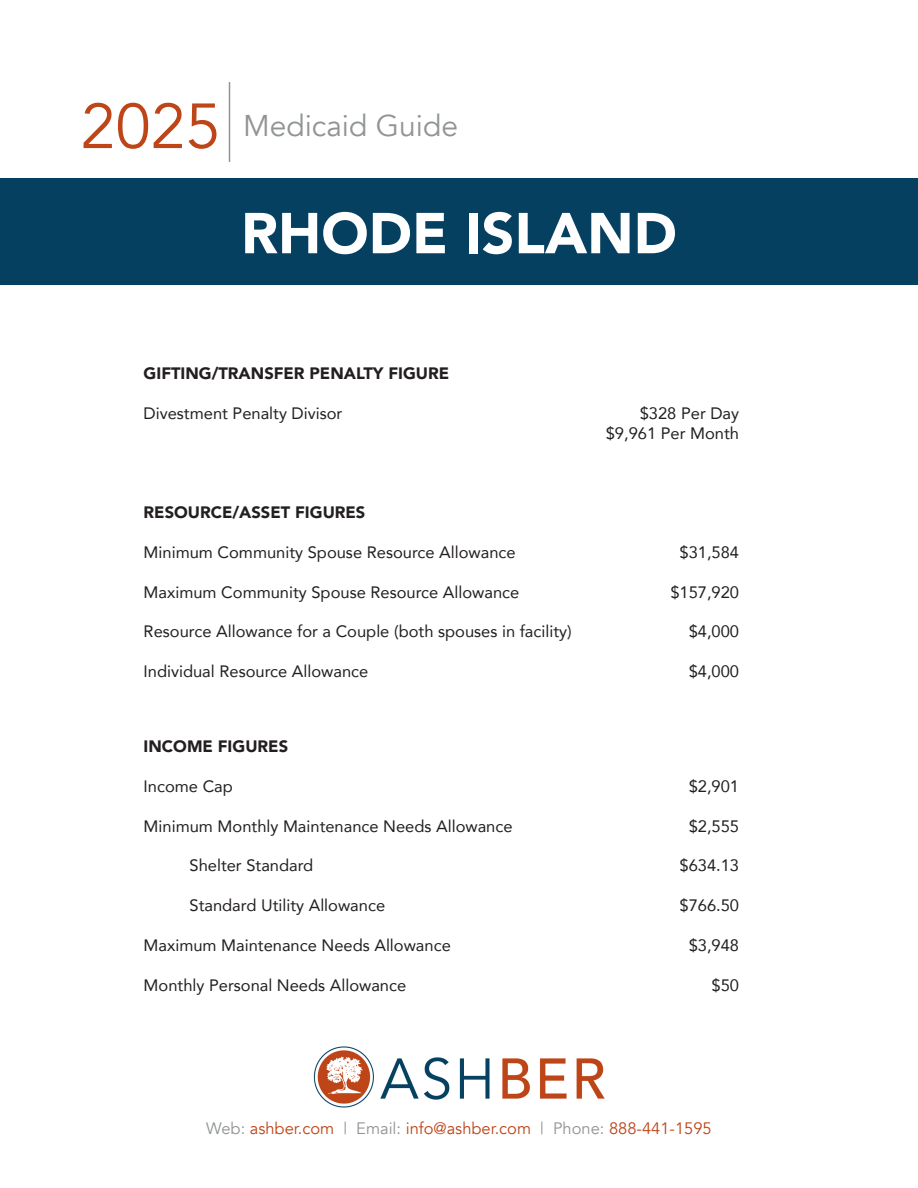
<style>
.page{position:relative;width:918px;height:1188px;background:#fff}
.page>*{position:absolute;margin:0;border:0;box-sizing:border-box;transform-origin:0 0}
.t1{font:63px "Avenir";color:#bd4517}
.t2{font:900 57px "Avenir";color:#fff}
.t3{font:30px "Avenir";color:#919494}
.t4{font:16.5px/19.5px "Avenir";color:#231f20;text-align:right}
.t5{font:900 16.5px "Avenir";color:#231f20}
.t6{font:16.5px "Avenir";color:#bd4517}
.s1{color:#919494}
</style>
<div class="page">
<div style="left:0;top:178px;width:918px;height:107px;background:#054061"></div>
<img style="left:313px;top:1046px;width:292px;height:62px">
<hr style="left:229px;top:82px;width:1px;height:80px;background:#919494">
<p class="t1" style="left:81px;top:89px;width:142px">2025</p>
<p class="t3" style="left:243px;top:108px;width:217px">Medicaid Guide</p>
<p class="t2" style="left:241px;top:185px;width:437px">RHODE ISLAND</p>
<p class="t5" style="left:144px;top:359px;width:307px">GIFTING/TRANSFER PENALTY FIGURE</p>
<p class="t4" style="left:144px;top:403px;width:200px">Divestment Penalty Divisor</p>
<p class="t4" style="left:606px;top:403px;width:135px">$328 Per Day $9,961 Per Month</p>
<p class="t5" style="left:144px;top:498px;width:223px">RESOURCE/ASSET FIGURES</p>
<p class="t4" style="left:144px;top:542px;width:374px">Minimum Community Spouse Resource Allowance</p>
<p class="t4" style="left:680px;top:542px;width:61px">$31,584</p>
<p class="t4" style="left:144px;top:582px;width:377px">Maximum Community Spouse Resource Allowance</p>
<p class="t4" style="left:670px;top:582px;width:70px">$157,920</p>
<p class="t4" style="left:144px;top:621px;width:430px">Resource Allowance for a Couple (both spouses in facility)</p>
<p class="t4" style="left:689px;top:621px;width:52px">$4,000</p>
<p class="t4" style="left:144px;top:661px;width:226px">Individual Resource Allowance</p>
<p class="t4" style="left:689px;top:661px;width:52px">$4,000</p>
<p class="t5" style="left:144px;top:732px;width:146px">INCOME FIGURES</p>
<p class="t4" style="left:144px;top:776px;width:91px">Income Cap</p>
<p class="t4" style="left:689px;top:776px;width:52px">$2,901</p>
<p class="t4" style="left:144px;top:816px;width:370px">Minimum Monthly Maintenance Needs Allowance</p>
<p class="t4" style="left:689px;top:816px;width:52px">$2,555</p>
<p class="t4" style="left:190px;top:855px;width:125px">Shelter Standard</p>
<p class="t4" style="left:680px;top:855px;width:61px">$634.13</p>
<p class="t4" style="left:190px;top:895px;width:197px">Standard Utility Allowance</p>
<p class="t4" style="left:680px;top:895px;width:61px">$766.50</p>
<p class="t4" style="left:144px;top:935px;width:309px">Maximum Maintenance Needs Allowance</p>
<p class="t4" style="left:689px;top:935px;width:52px">$3,948</p>
<p class="t4" style="left:144px;top:975px;width:264px">Monthly Personal Needs Allowance</p>
<p class="t4" style="left:712px;top:975px;width:29px">$50</p>
<p class="t6" style="left:206px;top:1119px;width:507px"><span class="s1">Web:</span> ashber.com <span class="s1">| Email:</span> info@ashber.com <span class="s1">| Phone:</span> 888-441-1595</p>
</div>
